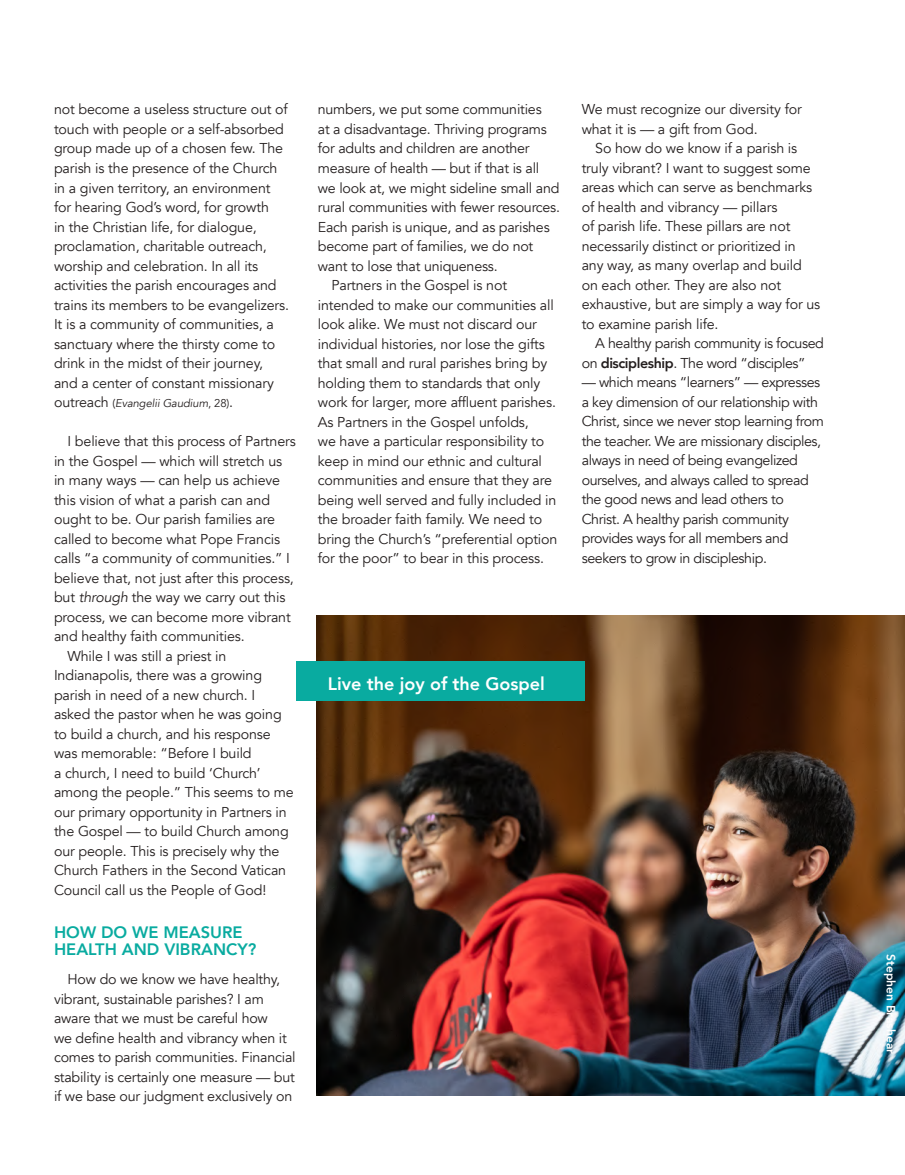
<style>
.page{position:relative;width:905px;height:1175px;background:#fff}
.page>*{position:absolute;margin:0;border:0;box-sizing:border-box;transform-origin:0 0}
.t1{font:800 18px "Avenir";color:#fff}
.t2{font:800 16.5px/16.5px "Avenir";color:#09aba0}
.t3{font:14.25px/19.5px "Avenir";letter-spacing:-.01em;color:#241f1f}
.t4{font:14.25px/19.5px "Avenir";letter-spacing:-.03em;color:#241f1f}
.t5{font:800 12px "Avenir";color:#fff}
.t6{font:italic 11.25px "Avenir";letter-spacing:-.01em;color:#241f1f}
.s1{font-style:normal;font-size:14.25px}
.s2{font-style:normal}
.s3{font-style:italic}
.s4{font-weight:800}
</style>
<div class="page">
<img style="left:316px;top:615px;width:588px;height:480px">
<div style="left:296px;top:661px;width:288px;height:40px;background:#09aba0"></div>
<p class="t3" style="left:54px;top:100px;width:236px">not become a useless structure out of touch with people or a self-absorbed group made up of a chosen few. The parish is the presence of the Church in a given territory, an environment for hearing God’s word, for growth<br>in the Christian life, for dialogue, proclamation, charitable outreach, worship and celebration. In all its activities the parish encourages and trains its members to be evangelizers.<br>It is a community of communities, a sanctuary where the thirsty come to drink in the midst of their journey, and a center of constant missionary</p>
<p class="t6" style="left:54px;top:396px;width:181px"><span class="s1">outreach</span> <span class="s2">(</span>Evangelii Gaudium<span class="s2">, 28)</span><span class="s1">.</span></p>
<p class="t3" style="left:68px;top:432px;width:230px">I believe that this process of Partners</p>
<p class="t3" style="left:54px;top:451px;width:230px">in the Gospel — which will stretch us</p>
<p class="t3" style="left:54px;top:471px;width:228px">in many ways — can help us achieve</p>
<p class="t3" style="left:54px;top:490px;width:217px">this vision of what a parish can and</p>
<p class="t3" style="left:54px;top:510px;width:222px">ought to be. Our parish families are</p>
<p class="t3" style="left:54px;top:529px;width:227px">called to become what Pope Francis</p>
<p class="t3" style="left:54px;top:549px;width:237px">calls “a community of communities.” I</p>
<p class="t3" style="left:54px;top:568px;width:241px">believe that, not just after this process,</p>
<p class="t3" style="left:54px;top:588px;width:233px">but <span class="s3">through</span> the way we carry out this</p>
<p class="t3" style="left:54px;top:607px;width:238px">process, we can become more vibrant</p>
<p class="t3" style="left:54px;top:627px;width:192px">and healthy faith communities.</p>
<p class="t3" style="left:68px;top:646px;width:160px">While I was still a priest in</p>
<p class="t3" style="left:54px;top:666px;width:209px">Indianapolis, there was a growing</p>
<p class="t3" style="left:54px;top:685px;width:203px">parish in need of a new church. I</p>
<p class="t3" style="left:54px;top:705px;width:229px">asked the pastor when he was going</p>
<p class="t3" style="left:54px;top:724px;width:218px">to build a church, and his response</p>
<p class="t3" style="left:54px;top:744px;width:199px">was memorable: “Before I build</p>
<p class="t3" style="left:54px;top:763px;width:208px">a church, I need to build ‘Church’</p>
<p class="t3" style="left:54px;top:783px;width:241px">among the people.” This seems to me</p>
<p class="t3" style="left:54px;top:802px;width:234px">our primary opportunity in Partners in</p>
<p class="t3" style="left:54px;top:822px;width:236px">the Gospel — to build Church among</p>
<p class="t3" style="left:54px;top:841px;width:227px">our people. This is precisely why the</p>
<p class="t3" style="left:54px;top:861px;width:234px">Church Fathers in the Second Vatican</p>
<p class="t3" style="left:54px;top:880px;width:214px">Council call us the People of God!</p>
<p class="t2" style="left:54px;top:924px;width:204px">HOW DO WE MEASURE<br>HEALTH AND VIBRANCY?</p>
<p class="t3" style="left:54px;top:969px;width:243px;text-indent:14px">How do we know we have healthy, vibrant, sustainable parishes? I am aware that we must be careful how<br>we define health and vibrancy when it comes to parish communities. Financial stability is certainly one measure — but if we base our judgment exclusively on</p>
<p class="t3" style="left:318px;top:100px;width:225px">numbers, we put some communities</p>
<p class="t3" style="left:318px;top:120px;width:230px">at a disadvantage. Thriving programs</p>
<p class="t3" style="left:318px;top:139px;width:213px">for adults and children are another</p>
<p class="t3" style="left:318px;top:159px;width:223px">measure of health — but if that is all</p>
<p class="t3" style="left:318px;top:178px;width:243px">we look at, we might sideline small and</p>
<p class="t3" style="left:318px;top:198px;width:244px">rural communities with fewer resources.</p>
<p class="t3" style="left:318px;top:217px;width:233px">Each parish is unique, and as parishes</p>
<p class="t3" style="left:318px;top:237px;width:217px">become part of families, we do not</p>
<p class="t3" style="left:318px;top:256px;width:181px">want to lose that uniqueness.</p>
<p class="t3" style="left:331px;top:276px;width:177px">Partners in the Gospel is not</p>
<p class="t3" style="left:318px;top:295px;width:237px">intended to make our communities all</p>
<p class="t3" style="left:318px;top:315px;width:220px">look alike. We must not discard our</p>
<p class="t3" style="left:318px;top:334px;width:228px">individual histories, nor lose the gifts</p>
<p class="t3" style="left:318px;top:354px;width:231px">that small and rural parishes bring by</p>
<p class="t3" style="left:318px;top:373px;width:224px">holding them to standards that only</p>
<p class="t3" style="left:318px;top:393px;width:239px">work for larger, more affluent parishes.</p>
<p class="t3" style="left:318px;top:412px;width:212px">As Partners in the Gospel unfolds,</p>
<p class="t3" style="left:318px;top:432px;width:228px">we have a particular responsibility to</p>
<p class="t3" style="left:318px;top:451px;width:226px">keep in mind our ethnic and cultural</p>
<p class="t3" style="left:318px;top:471px;width:236px">communities and ensure that they are</p>
<p class="t3" style="left:318px;top:490px;width:240px">being well served and fully included in</p>
<p class="t3" style="left:318px;top:510px;width:226px">the broader faith family. We need to</p>
<p class="t3" style="left:318px;top:529px;width:241px">bring the Church’s “preferential option</p>
<p class="t3" style="left:318px;top:549px;width:228px">for the poor” to bear in this process.</p>
<p class="t1" style="left:328px;top:669px;width:218px">Live the joy of the Gospel</p>
<p class="t3" style="left:581px;top:100px;width:221px">We must recognize our diversity for what it is — a gift from God.</p>
<p class="t3" style="left:581px;top:139px;width:240px;text-indent:14px">So how do we know if a parish is truly vibrant? I want to suggest some areas which can serve as benchmarks of health and vibrancy — pillars<br>of parish life. These pillars are not necessarily distinct or prioritized in any way, as many overlap and build on each other. They are also not exhaustive, but are simply a way for us to examine parish life.</p>
<p class="t4" style="left:581px;top:334px;width:244px;text-indent:14px">A healthy parish community is focused on <span class="s4">discipleship</span>. The word “disciples”</p>
<p class="t4" style="left:581px;top:373px;width:244px">— which means “learners” — expresses a key dimension of our relationship with Christ, since we never stop learning from the teacher. We are missionary disciples, always in need of being evangelized ourselves, and always called to spread the good news and lead others to Christ. A healthy parish community provides ways for all members and seekers to grow in discipleship.</p>
<p class="t5" style="left:900px;top:954px;width:101px;rotate:90deg">Stephen Brashear</p>
</div>
